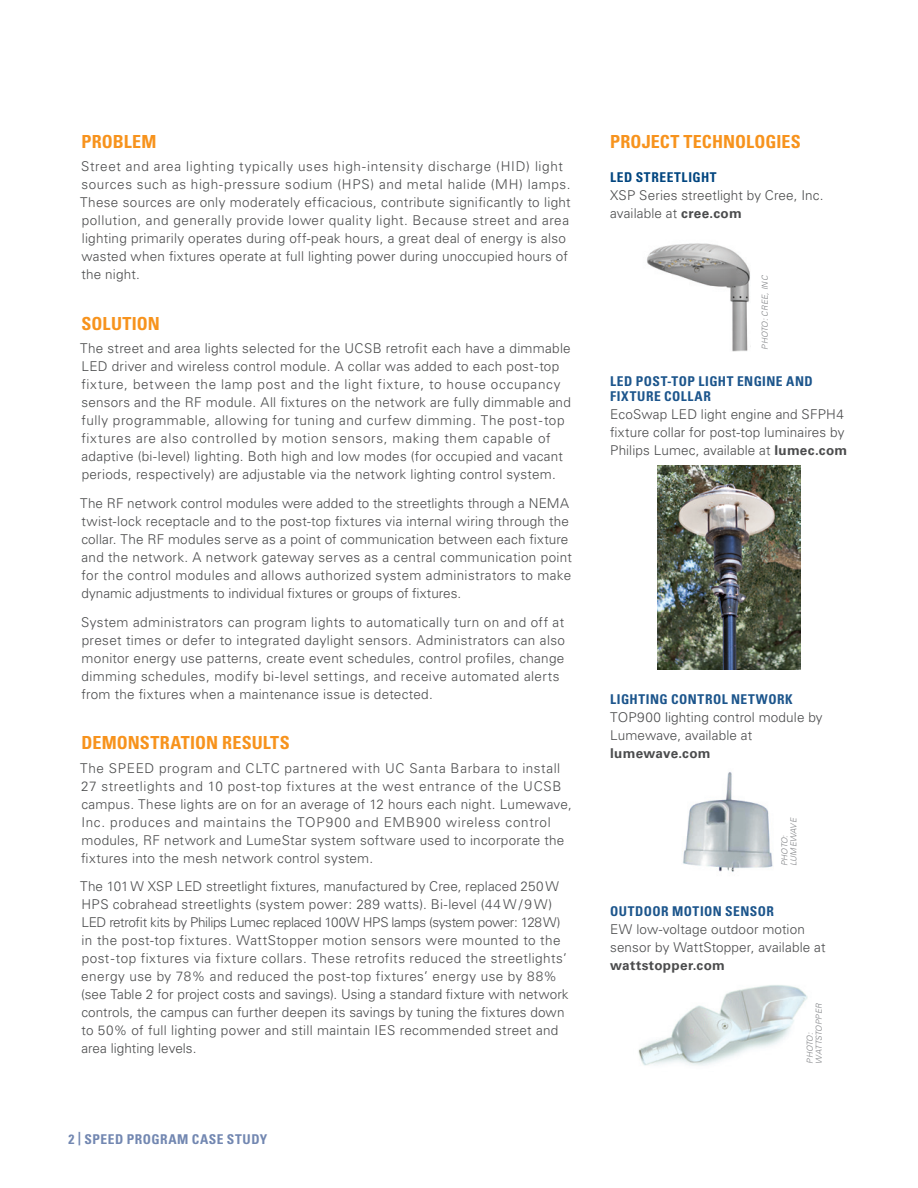
<style>
.page{position:relative;width:918px;height:1188px;background:#fff}
.page>*{position:absolute;margin:0;border:0;box-sizing:border-box;transform-origin:0 0}
.Section_Header{font:700 condensed 18px "Univers LT Std";letter-spacing:.005em;color:#f7931d}
.Body{font:300 13.5px/18px "Univers LT Std";letter-spacing:.02em;color:#4b4c4d}
.Body-2{font:700 condensed 13.5px/15px "Univers LT Std";letter-spacing:.04em;color:#1c558c}
.Left{font:700 condensed 13.5px "Univers LT Std";letter-spacing:.035em;color:#7287b1}
.Figure_Title{font:700 condensed 13.5px "Univers LT Std";letter-spacing:.05em;color:#01457f}
.Body-3{font:italic 300 8.25px/9px "Univers LT Std";color:#808285}
.s1{font-weight:700}
.s2{font-weight:700;font-stretch:condensed;color:#1c558c}
</style>
<div class="page">
<img style="left:657px;top:466px;width:144px;height:203px">
<img style="left:647px;top:243px;width:103px;height:109px">
<img style="left:638px;top:985px;width:170px;height:81px">
<img style="left:683px;top:772px;width:90px;height:100px">
<p class="Section_Header" style="left:82px;top:131px;width:76px">PROBLEM</p>
<p class="Body" style="left:80px;top:158px;width:492px">Street and area lighting typically uses high-intensity discharge (HID) light sources such as high-pressure sodium (HPS) and metal halide (MH) lamps.<br>These sources are only moderately efficacious, contribute significantly to light pollution, and generally provide lower quality light. Because street and area lighting primarily operates during off-peak hours, a great deal of energy is also wasted when fixtures operate at full lighting power during unoccupied hours of the night.</p>
<p class="Section_Header" style="left:82px;top:312px;width:80px">SOLUTION</p>
<p class="Body" style="left:80px;top:339px;width:492px">The street and area lights selected for the UCSB retrofit each have a dimmable LED driver and wireless control module. A collar was added to each post-top fixture, between the lamp post and the light fixture, to house occupancy sensors and the RF module. All fixtures on the network are fully dimmable and fully programmable, allowing for tuning and curfew dimming. The post-top fixtures are also controlled by motion sensors, making them capable of adaptive (bi-level) lighting. Both high and low modes (for occupied and vacant periods, respectively) are adjustable via the network lighting control system.</p>
<p class="Body" style="left:80px;top:494px;width:493px">The RF network control modules were added to the streetlights through a NEMA twist-lock receptacle and to the post-top fixtures via internal wiring through the collar. The RF modules serve as a point of communication between each fixture and the network. A network gateway serves as a central communication point for the control modules and allows authorized system administrators to make dynamic adjustments to individual fixtures or groups of fixtures.</p>
<p class="Body" style="left:81px;top:613px;width:485px">System administrators can program lights to automatically turn on and off at preset times or defer to integrated daylight sensors. Administrators can also monitor energy use patterns, create event schedules, control profiles, change dimming schedules, modify bi-level settings, and receive automated alerts from the fixtures when a maintenance issue is detected.</p>
<p class="Section_Header" style="left:82px;top:732px;width:210px">DEMONSTRATION RESULTS</p>
<p class="Body" style="left:80px;top:759px;width:493px">The SPEED program and CLTC partnered with UC Santa Barbara to install 27 streetlights and 10 post-top fixtures at the west entrance of the UCSB campus. These lights are on for an average of 12 hours each night. Lumewave, Inc. produces and maintains the TOP900 and EMB900 wireless control modules, RF network and LumeStar system software used to incorporate the fixtures into the mesh network control system.</p>
<p class="Body" style="left:80px;top:878px;width:490px">The 101W XSP LED streetlight fixtures, manufactured by Cree, replaced 250W HPS cobrahead streetlights (system power: 289 watts). Bi-level (44W/ 9W)<br>LED retrofit kits by Philips Lumec replaced 100W HPS lamps (system power: 128W) in the post-top fixtures. WattStopper motion sensors were mounted to the post-top fixtures via fixture collars. These retrofits reduced the streetlights’ energy use by 78% and reduced the post-top fixtures’ energy use by 88% (see Table 2 for project costs and savings). Using a standard fixture with network controls, the campus can further deepen its savings by tuning the fixtures down to 50% of full lighting power and still maintain IES recommended street and area lighting levels.</p>
<p class="Left" style="left:68px;top:1131px;width:200px">2 | SPEED PROGRAM CASE STUDY</p>
<p class="Section_Header" style="left:610px;top:131px;width:192px">PROJECT TECHNOLOGIES</p>
<p class="Figure_Title" style="left:610px;top:169px;width:108px">LED STREETLIGHT</p>
<p class="Body" style="left:610px;top:186px;width:215px">XSP Series streetlight by Cree, Inc. available at <span class="s1">cree.com</span></p>
<p class="Body-3" style="left:760px;top:350px;width:76px;rotate:-90deg">PHOTO: CREE, INC</p>
<p class="Body-2" style="left:610px;top:374px;width:204px">LED POST-TOP LIGHT ENGINE AND<br>FIXTURE COLLAR</p>
<p class="Body" style="left:610px;top:405px;width:239px">EcoSwap LED light engine and SFPH4 fixture collar for post-top luminaires by<br>Philips Lumec, available at <span class="s1">lumec.com</span></p>
<p class="Body" style="left:610px;top:690px;width:214px"><span class="s2">LIGHTING CONTROL NETWORK<br></span>TOP900 lighting control module by<br>Lumewave, available at <span class="s1">lumewave.com</span></p>
<p class="Body-3" style="left:780px;top:866px;width:50px;rotate:-90deg">PHOTO:<br>LUMEWAVE</p>
<p class="Body" style="left:610px;top:903px;width:217px"><span class="s2">OUTDOOR MOTION SENSOR<br></span>EW low-voltage outdoor motion sensor by WattStopper, available at <span class="s1">wattstopper.com</span></p>
<p class="Body-3" style="left:805px;top:1064px;width:62px;rotate:-90deg">PHOTO:<br>WATTSTOPPER</p>
</div>
